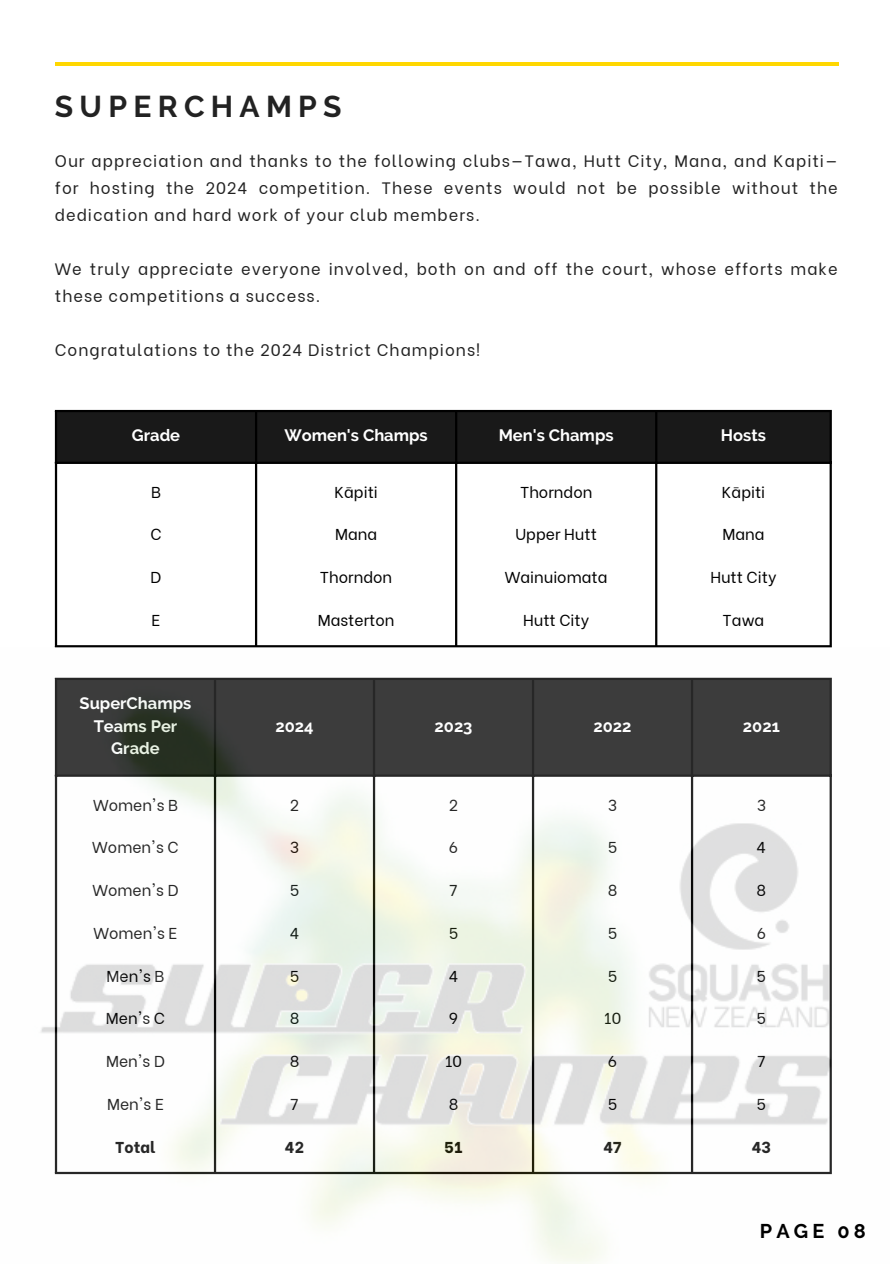
<style>
.page{position:relative;width:894px;height:1264px;background:#fff}
.page>*{position:absolute;margin:0;border:0;box-sizing:border-box;transform-origin:0 0}
.t1{font:700 30px "Raleway";letter-spacing:.21em;color:#222}
.t2{font:700 19.8px "Raleway";letter-spacing:.21em;color:#000}
.t3{font:16.5px/27px "Be Vietnam";letter-spacing:.06em;color:#222;text-align:justify}
.t4{font:700 16.5px/22.5px "Raleway";color:#fff;text-align:center}
.t5{font:15.75px "Be Vietnam";color:#000}
.t6{font:800 15.75px "Be Vietnam";color:#000}
</style>
<div class="page">
<hr style="left:55px;top:62px;width:783px;height:4px;background:#ffd700">
<div style="left:57px;top:412px;width:772px;height:49px;background:#191919"></div>
<hr style="left:55px;top:412px;width:2px;height:233px;background:#000">
<hr style="left:255px;top:412px;width:2px;height:233px;background:#000">
<hr style="left:455px;top:412px;width:2px;height:233px;background:#000">
<hr style="left:655px;top:412px;width:2px;height:233px;background:#000">
<hr style="left:829px;top:412px;width:2px;height:233px;background:#000">
<hr style="left:55px;top:410px;width:776px;height:2px;background:#000">
<hr style="left:55px;top:461px;width:776px;height:3px;background:#000">
<hr style="left:55px;top:645px;width:776px;height:2px;background:#000">
<img style="left:41px;top:647px;width:791px;height:616px">
<p class="t1" style="left:55px;top:89px;width:288px">SUPERCHAMPS</p>
<p class="t3" style="left:55px;top:146px;width:784px">Our appreciation and thanks to the following clubs—Tawa, Hutt City, Mana, and Kapiti— for hosting the 2024 competition. These events would not be possible without the dedication and hard work of your club members.</p>
<p class="t3" style="left:55px;top:254px;width:784px">We truly appreciate everyone involved, both on and off the court, whose efforts make these competitions a success.</p>
<p class="t3" style="left:55px;top:335px;width:426px">Congratulations to the 2024 District Champions!</p>
<p class="t4" style="left:132px;top:424px;width:50px">Grade</p>
<h1 class="t4" style="left:284px;top:424px;width:145px">Women's Champs</h1>
<p class="t4" style="left:498px;top:424px;width:116px">Men's Champs</p>
<p class="t4" style="left:720px;top:424px;width:46px">Hosts</p>
<p class="t5" style="left:151px;top:479px;width:11px">B</p>
<p class="t5" style="left:150px;top:521px;width:13px">C</p>
<p class="t5" style="left:151px;top:564px;width:12px">D</p>
<p class="t5" style="left:151px;top:607px;width:10px">E</p>
<p class="t4" style="left:80px;top:692px;width:113px">SuperChamps<br>Teams Per<br>Grade</p>
<p class="t5" style="left:93px;top:791px;width:86px">Women's B</p>
<p class="t5" style="left:92px;top:834px;width:88px">Women's C</p>
<p class="t5" style="left:92px;top:877px;width:87px">Women's D</p>
<p class="t5" style="left:93px;top:920px;width:86px">Women's E</p>
<p class="t5" style="left:107px;top:962px;width:59px">Men's B</p>
<p class="t5" style="left:106px;top:1005px;width:61px">Men's C</p>
<p class="t5" style="left:106px;top:1048px;width:60px">Men's D</p>
<p class="t5" style="left:107px;top:1091px;width:58px">Men's E</p>
<p class="t6" style="left:115px;top:1133px;width:42px">Total</p>
<p class="t5" style="left:334px;top:479px;width:45px">Kāpiti</p>
<p class="t5" style="left:335px;top:521px;width:44px">Mana</p>
<p class="t5" style="left:320px;top:564px;width:74px">Thorndon</p>
<p class="t5" style="left:317px;top:607px;width:78px">Masterton</p>
<p class="t5" style="left:520px;top:479px;width:74px">Thorndon</p>
<p class="t5" style="left:515px;top:521px;width:83px">Upper Hutt</p>
<p class="t5" style="left:504px;top:564px;width:104px">Wainuiomata</p>
<p class="t5" style="left:523px;top:607px;width:67px">Hutt City</p>
<p class="t5" style="left:721px;top:479px;width:45px">Kāpiti</p>
<p class="t5" style="left:722px;top:521px;width:44px">Mana</p>
<p class="t5" style="left:710px;top:564px;width:67px">Hutt City</p>
<p class="t5" style="left:722px;top:607px;width:43px">Tawa</p>
<p class="t4" style="left:275px;top:714px;width:40px">2024</p>
<p class="t4" style="left:434px;top:714px;width:39px">2023</p>
<p class="t4" style="left:593px;top:714px;width:40px">2022</p>
<p class="t4" style="left:742px;top:714px;width:38px">2021</p>
<p class="t5" style="left:290px;top:791px;width:11px">2</p>
<p class="t5" style="left:290px;top:834px;width:11px">3</p>
<p class="t5" style="left:290px;top:877px;width:11px">5</p>
<p class="t5" style="left:290px;top:920px;width:11px">4</p>
<p class="t5" style="left:290px;top:962px;width:11px">5</p>
<p class="t5" style="left:289px;top:1005px;width:11px">8</p>
<p class="t5" style="left:289px;top:1048px;width:11px">8</p>
<p class="t5" style="left:290px;top:1091px;width:10px">7</p>
<p class="t6" style="left:285px;top:1133px;width:21px">42</p>
<p class="t5" style="left:449px;top:791px;width:11px">2</p>
<p class="t5" style="left:449px;top:834px;width:11px">6</p>
<p class="t5" style="left:449px;top:877px;width:10px">7</p>
<p class="t5" style="left:448px;top:920px;width:11px">5</p>
<p class="t5" style="left:448px;top:962px;width:11px">4</p>
<p class="t5" style="left:449px;top:1005px;width:11px">9</p>
<p class="t5" style="left:445px;top:1048px;width:19px">10</p>
<p class="t5" style="left:448px;top:1091px;width:11px">8</p>
<p class="t6" style="left:444px;top:1133px;width:19px">51</p>
<p class="t5" style="left:607px;top:791px;width:11px">3</p>
<p class="t5" style="left:607px;top:834px;width:11px">5</p>
<p class="t5" style="left:607px;top:877px;width:11px">8</p>
<p class="t5" style="left:607px;top:920px;width:11px">5</p>
<p class="t5" style="left:607px;top:962px;width:11px">5</p>
<p class="t5" style="left:603px;top:1005px;width:19px">10</p>
<p class="t5" style="left:607px;top:1048px;width:11px">6</p>
<p class="t5" style="left:607px;top:1091px;width:11px">5</p>
<p class="t6" style="left:603px;top:1133px;width:20px">47</p>
<p class="t5" style="left:756px;top:791px;width:11px">3</p>
<p class="t5" style="left:756px;top:834px;width:11px">4</p>
<p class="t5" style="left:756px;top:877px;width:11px">8</p>
<p class="t5" style="left:756px;top:920px;width:11px">6</p>
<p class="t5" style="left:756px;top:962px;width:11px">5</p>
<p class="t5" style="left:756px;top:1005px;width:11px">5</p>
<p class="t5" style="left:757px;top:1048px;width:10px">7</p>
<p class="t5" style="left:756px;top:1091px;width:11px">5</p>
<p class="t6" style="left:751px;top:1133px;width:21px">43</p>
<p class="t2" style="left:759px;top:1219px;width:107px">PAGE 08</p>
</div>
